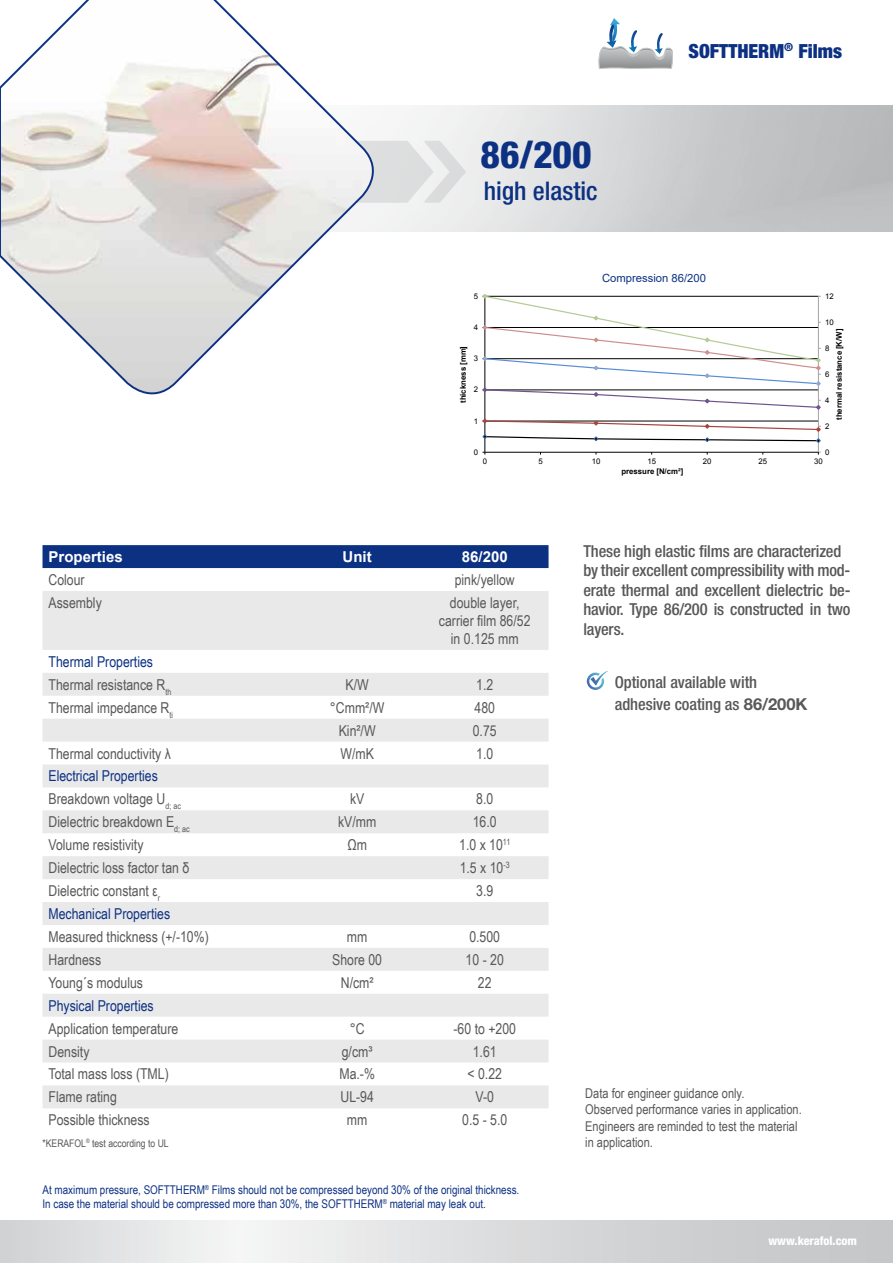
<style>
.page{position:relative;width:893px;height:1263px;background:#fff}
.page>*{position:absolute;margin:0;border:0;box-sizing:border-box;transform-origin:0 0}
.t1{font:800 condensed 37.65px "Helvetica Neue LT Pro";color:#0c3183}
.t2{font:500 condensed 25.8px "Helvetica Neue LT Pro";color:#0c3183}
.t3{font:900 condensed 19.5px "Helvetica Neue LT Pro";color:#0c3183}
.t4{font:500 condensed 16.5px/19.5px "Helvetica Neue LT Pro";letter-spacing:-.01em;color:#58585a}
.t5{font:15px/18px "Arial Narrow";color:#58585a;text-align:center}
.t6{font:15px/23px "Arial Narrow";color:#0c3183}
.t7{font:700 15px "Arial";color:#fff}
.t8{font:13.5px/16.2px "Arial Narrow";color:#58585a}
.t9{font:12px/14.4px "Arial Narrow";color:#0c3183}
.t10{font:800 condensed 12px "Helvetica Neue LT Pro";color:#fff}
.t11{font:11.25px "Arial";color:#0c3183}
.t12{font:10.5px "Arial Narrow";color:#58585a}
.t13{font:700 7.8px "Arial";color:#000}
.t14{font:7.8px "Arial";color:#000}
.s1{color:#0c3183}
.s2{color:#58585a}
.s3{font-weight:700;font-stretch:normal}
</style>
<div class="page">
<svg style="left:0;top:1220px;width:893px;height:43px;background:#dbdcdd"></svg>
<svg style="left:598px;top:18px;width:75px;height:51px"></svg>
<svg style="left:386px;top:141px;width:80px;height:62px"></svg>
<svg style="left:0;top:0;width:386px;height:395px"></svg>
<hr style="left:818px;top:296px;width:1px;height:156px;background:#a2a3a5">
<hr style="left:485px;top:296px;width:1px;height:156px;background:#000">
<hr style="left:485px;top:452px;width:333px;height:1px;background:#000">
<svg style="left:482px;top:294px;width:339px;height:150px"></svg>
<div style="left:43px;top:545px;width:506px;height:23px;background:#0c3183"></div>
<svg style="left:43px;top:591px;width:506px;height:517px;fill:#e9e9ea"></svg>
<svg style="left:587px;top:671px;width:21px;height:19px"></svg>
<h1 class="t1" style="left:481px;top:131px;width:113px">86/200</h1>
<h2 class="t2" style="left:484px;top:176px;width:115px">high elastic</h2>
<h3 class="t3" style="left:689px;top:39px;width:155px">SOFTTHERM<sup>®</sup> Films</h3>
<p class="t11" style="left:602px;top:271px;width:105px">Compression 86/200</p>
<p class="t14" style="left:474px;top:291px;width:6px">5</p>
<p class="t14" style="left:825px;top:291px;width:10px">12</p>
<p class="t14" style="left:474px;top:322px;width:6px">4</p>
<p class="t13" style="left:458px;top:403px;width:59px;rotate:-90deg">thickness [mm]</p>
<p class="t14" style="left:474px;top:353px;width:6px">3</p>
<p class="t14" style="left:474px;top:385px;width:6px">2</p>
<p class="t14" style="left:474px;top:416px;width:6px">1</p>
<p class="t14" style="left:825px;top:317px;width:10px">10</p>
<p class="t13" style="left:834px;top:420px;width:92px;rotate:-90deg">thermal resistance [K/W]</p>
<p class="t14" style="left:825px;top:343px;width:6px">8</p>
<p class="t14" style="left:825px;top:369px;width:6px">6</p>
<p class="t14" style="left:825px;top:395px;width:6px">4</p>
<p class="t14" style="left:825px;top:421px;width:6px">2</p>
<p class="t14" style="left:474px;top:447px;width:6px">0</p>
<p class="t14" style="left:825px;top:447px;width:6px">0</p>
<p class="t14" style="left:483px;top:456px;width:6px">0</p>
<p class="t14" style="left:538px;top:456px;width:6px">5</p>
<p class="t14" style="left:592px;top:456px;width:10px">10</p>
<p class="t14" style="left:647px;top:456px;width:10px">15</p>
<p class="t14" style="left:703px;top:456px;width:10px">20</p>
<p class="t14" style="left:759px;top:456px;width:10px">25</p>
<p class="t14" style="left:814px;top:456px;width:10px">30</p>
<p class="t7" style="left:49px;top:546px;width:76px">Properties</p>
<p class="t7" style="left:343px;top:546px;width:31px">Unit</p>
<p class="t7" style="left:462px;top:546px;width:47px">86/200</p>
<p class="t5" style="left:49px;top:570px;width:38px">Colour</p>
<p class="t5" style="left:455px;top:570px;width:62px">pink/yellow</p>
<p class="t5" style="left:49px;top:593px;width:55px">Assembly</p>
<p class="t5" style="left:439px;top:593px;width:93px">double layer, carrier film 86/52 in 0.125 mm</p>
<p class="t5" style="left:49px;top:649px;width:124px;line-height:23px;text-align:left"><span class="s1">Thermal Properties<br></span>Thermal resistance R<sub>th</sub></p>
<p class="t5" style="left:346px;top:675px;width:25px">K/W</p>
<p class="t5" style="left:476px;top:675px;width:19px">1.2</p>
<p class="t5" style="left:49px;top:698px;width:126px">Thermal impedance R<sub>ti</sub></p>
<p class="t5" style="left:330px;top:698px;width:56px">°Cmm²/W</p>
<p class="t5" style="left:474px;top:698px;width:22px">480</p>
<p class="t5" style="left:339px;top:721px;width:38px">Kin²/W</p>
<p class="t5" style="left:473px;top:721px;width:25px">0.75</p>
<p class="t5" style="left:49px;top:744px;width:124px">Thermal conductivity λ</p>
<p class="t5" style="left:340px;top:744px;width:35px">W/mK</p>
<p class="t5" style="left:476px;top:744px;width:19px">1.0</p>
<p class="t6" style="left:49px;top:764px;width:134px">Electrical Properties<br><span class="s2">Breakdown voltage U</span><sub>d;</sub> <sub>ac</sub></p>
<p class="t5" style="left:350px;top:789px;width:16px">kV</p>
<p class="t5" style="left:476px;top:789px;width:19px">8.0</p>
<p class="t5" style="left:49px;top:812px;width:143px">Dielectric breakdown E<sub>d;</sub> <sub>ac</sub></p>
<p class="t5" style="left:338px;top:812px;width:40px">kV/mm</p>
<p class="t5" style="left:473px;top:812px;width:25px">16.0</p>
<p class="t5" style="left:49px;top:835px;width:97px">Volume resistivity</p>
<p class="t5" style="left:347px;top:835px;width:21px">Ωm</p>
<p class="t5" style="left:459px;top:835px;width:53px">1.0 x 10<sup>11</sup></p>
<p class="t5" style="left:49px;top:858px;width:142px">Dielectric loss factor tan δ</p>
<p class="t5" style="left:460px;top:858px;width:52px">1.5 x 10<sup>-3</sup></p>
<p class="t5" style="left:49px;top:881px;width:113px">Dielectric constant ε<sub>r</sub></p>
<p class="t5" style="left:476px;top:881px;width:19px">3.9</p>
<p class="t6" style="left:49px;top:902px;width:123px">Mechanical Properties</p>
<p class="t5" style="left:49px;top:927px;width:162px">Measured thickness (+/-10%)</p>
<p class="t5" style="left:347px;top:927px;width:22px">mm</p>
<p class="t5" style="left:469px;top:927px;width:32px">0.500</p>
<p class="t5" style="left:49px;top:950px;width:54px">Hardness</p>
<p class="t5" style="left:332px;top:950px;width:51px">Shore 00</p>
<p class="t5" style="left:466px;top:950px;width:40px">10 - 20</p>
<p class="t5" style="left:49px;top:973px;width:96px">Young´s modulus</p>
<p class="t5" style="left:341px;top:973px;width:34px">N/cm²</p>
<p class="t5" style="left:478px;top:973px;width:15px">22</p>
<p class="t6" style="left:49px;top:993px;width:107px">Physical Properties</p>
<p class="t5" style="left:49px;top:1019px;width:131px">Application temperature</p>
<p class="t5" style="left:350px;top:1019px;width:16px">°C</p>
<p class="t5" style="left:453px;top:1019px;width:64px">-60 to +200</p>
<p class="t5" style="left:49px;top:1042px;width:43px">Density</p>
<p class="t5" style="left:342px;top:1042px;width:32px">g/cm³</p>
<p class="t5" style="left:473px;top:1042px;width:25px">1.61</p>
<p class="t5" style="left:49px;top:1064px;width:122px">Total mass loss (TML)</p>
<p class="t5" style="left:339px;top:1064px;width:37px">Ma.-%</p>
<p class="t5" style="left:467px;top:1064px;width:36px">&lt; 0.22</p>
<p class="t5" style="left:49px;top:1087px;width:70px">Flame rating</p>
<p class="t5" style="left:340px;top:1087px;width:35px">UL-94</p>
<p class="t5" style="left:475px;top:1087px;width:20px">V-0</p>
<p class="t5" style="left:49px;top:1110px;width:103px">Possible thickness</p>
<p class="t5" style="left:347px;top:1110px;width:22px">mm</p>
<p class="t5" style="left:462px;top:1110px;width:47px">0.5 - 5.0</p>
<p class="t12" style="left:43px;top:1135px;width:128px">*KERAFOL<sup>®</sup> test according to UL</p>
<p class="t9" style="left:43px;top:1182px;width:478px">At maximum pressure, SOFTTHERM<sup>®</sup> Films should not be compressed beyond 30% of the original thickness.<br>In case the material should be compressed more than 30%, the SOFTTHERM<sup>®</sup> material may leak out.</p>
<p class="t13" style="left:621px;top:466px;width:63px">pressure [N/cm²]</p>
<p class="t4" style="left:583px;top:541px;width:269px">These high elastic films are characterized by their excellent compressibility with mod&shy;erate thermal and excellent dielectric be&shy;havior. Type 86/200 is constructed in two layers.</p>
<p class="t4" style="left:615px;top:671px;width:194px;line-height:21.6px">Optional available with adhesive coating as <span class="s3">86/200K</span></p>
<p class="t8" style="left:585px;top:1085px;width:218px">Data for engineer guidance only.<br>Observed performance varies in application.<br>Engineers are reminded to test the material in application.</p>
<p class="t10" style="left:768px;top:1233px;width:90px">www.kerafol.com</p>
</div>
